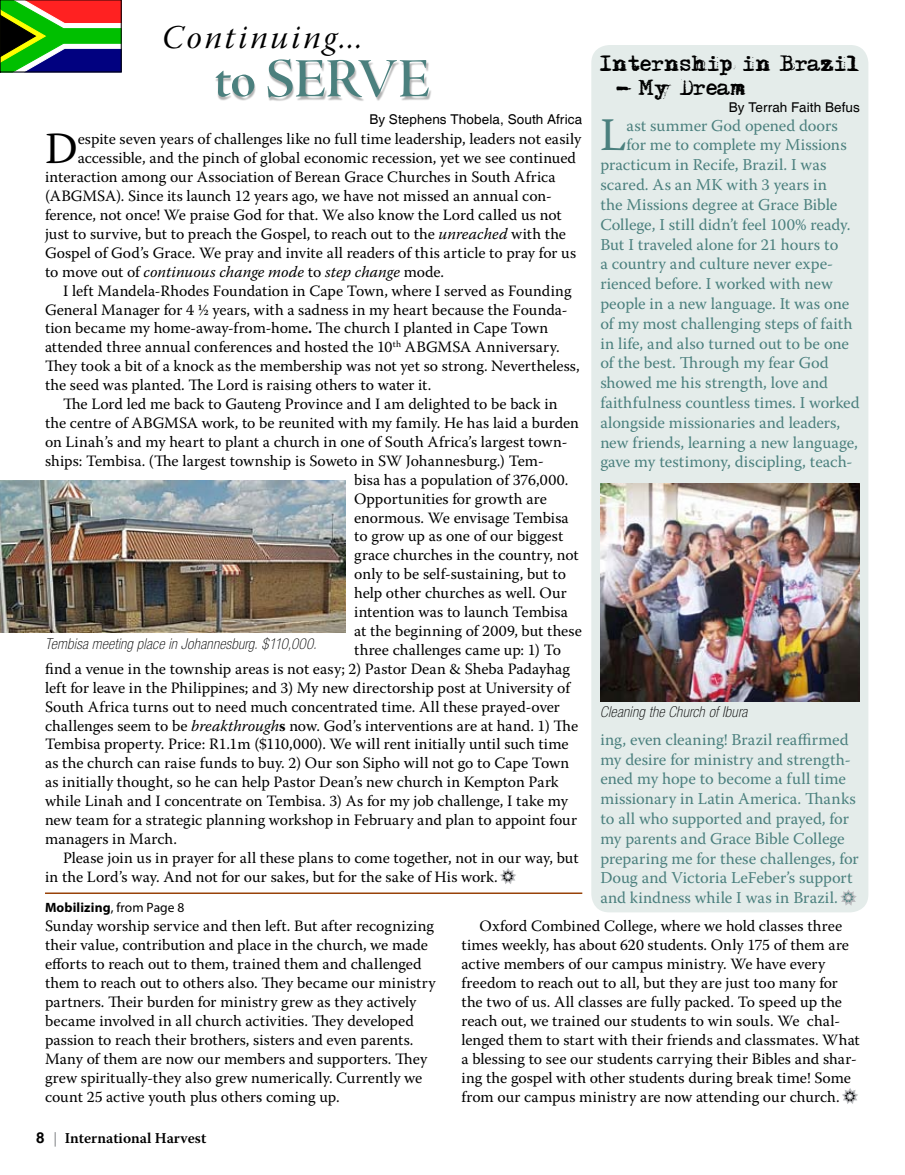
<style>
.page{position:relative;width:905px;height:1175px;background:#fff}
.page>*{position:absolute;margin:0;border:0;box-sizing:border-box;transform-origin:0 0}
.t1{font:57px "Adobe Jenson Pro Semibold Disp";letter-spacing:-.005em;color:#4b807e}
.t2{font:46.5px "Warnock Pro";color:#4b807e}
.t3{font:44.4px "Warnock Pro";color:#000}
.t4{font:33px "Warnock Pro It Subh";letter-spacing:.09em;color:#000}
.t5{font:19.5px "Adler";color:#000}
.t6{font:16.5px/19.8px "Warnock Pro";color:#4b807e}
.t7{font:15.75px/18.9px "Warnock Pro";color:#000}
.t8{font:italic 15.75px "Warnock Pro";color:#000}
.t9{font:italic 100 condensed 15px "Helvetica Neue";letter-spacing:.02em;color:#000}
.t10{font:600 15px "Warnock Pro";color:#000}
.t11{font:13.5px "Helvetica";letter-spacing:.01em;color:#000}
.t12{font:700 13.5px "Myriad Pro";letter-spacing:.01em;color:#000}
.s1{font-style:italic}
.s2{font-style:normal}
.s3{font-weight:700}
.s4{font-weight:400}
.s5{font-family:"Helvetica";font-weight:700}
.s6{font-weight:400;color:#808285}
</style>
<div class="page">
<svg style="left:2px;top:2px;width:117px;height:68px;background:#607740"></svg>
<div style="left:591px;top:45px;width:277px;height:867px;background:#e4ecea;border-radius:18px"></div>
<img style="left:600px;top:483px;width:260px;height:218px">
<img style="left:0;top:481px;width:345px;height:151px">
<div style="left:215px;top:61px;width:217px;height:41px;background:#000;opacity:.3"></div>
<hr style="left:45px;top:892px;width:537px;height:2px;background:#984208">
<svg style="left:842px;top:1088px;width:16px;height:16px"></svg>
<svg style="left:840px;top:889px;width:17px;height:17px"></svg>
<svg style="left:500px;top:868px;width:16px;height:16px"></svg>
<h3 class="t4" style="left:162px;top:18px;width:203px">Continuing…</h3>
<h1 class="t1" style="left:214px;top:47px;width:217px">to SERVE</h1>
<p class="t11" style="left:369px;top:111px;width:214px">By Stephens Thobela, South Africa</p>
<h3 class="t3" style="left:45px;top:122px;width:34px">D</h3>
<p class="t7" style="left:78px;top:129px;width:505px">espite seven years of challenges like no full time leadership, leaders not easily</p>
<p class="t7" style="left:78px;top:148px;width:500px">accessible, and the pinch of global economic recession, yet we see continued</p>
<p class="t7" style="left:45px;top:167px;width:512px">interaction among our Association of Berean Grace Churches in South Africa</p>
<p class="t7" style="left:45px;top:186px;width:508px">(ABGMSA). Since its launch 12 years ago, we have not missed an annual con-</p>
<p class="t7" style="left:45px;top:205px;width:518px">ference, not once! We praise God for that. We also know the Lord called us not</p>
<p class="t7" style="left:45px;top:224px;width:522px">just to survive, but to preach the Gospel, to reach out to the <span class="s1">unreached</span> with the</p>
<p class="t7" style="left:45px;top:243px;width:532px">Gospel of God’s Grace. We pray and invite all readers of this article to pray for us</p>
<p class="t8" style="left:45px;top:262px;width:400px"><span class="s2">to move out of</span> continuous change mode <span class="s2">to</span> step change <span class="s2">mode.</span></p>
<p class="t7" style="left:63px;top:281px;width:510px">I left Mandela-Rhodes Foundation in Cape Town, where I served as Founding</p>
<p class="t7" style="left:45px;top:300px;width:524px">General Manager for 4 ½ years, with a sadness in my heart because the Founda-</p>
<p class="t7" style="left:45px;top:318px;width:505px">tion became my home-away-from-home<span class="s3">.</span> The church I planted in Cape Town</p>
<p class="t7" style="left:45px;top:337px;width:516px">attended three annual conferences and hosted the 10<sup>th</sup> ABGMSA Anniversary.</p>
<p class="t7" style="left:45px;top:356px;width:536px">They took a bit of a knock as the membership was not yet so strong. Nevertheless,</p>
<p class="t7" style="left:45px;top:375px;width:388px">the seed was planted. The Lord is raising others to water it.</p>
<p class="t7" style="left:63px;top:394px;width:496px">The Lord led me back to Gauteng Province and I am delighted to be back in</p>
<p class="t7" style="left:45px;top:413px;width:535px">the centre of ABGMSA work, to be reunited with my family. He has laid a burden</p>
<p class="t7" style="left:45px;top:432px;width:524px">on Linah’s and my heart to plant a church in one of South Africa’s largest town-</p>
<p class="t7" style="left:45px;top:451px;width:500px">ships: Tembisa. (The largest township is Soweto in SW Johannesburg.) Tem-</p>
<p class="t7" style="left:354px;top:470px;width:216px">bisa has a population of 376,000.</p>
<p class="t7" style="left:354px;top:489px;width:194px">Opportunities for growth are</p>
<p class="t7" style="left:354px;top:507px;width:216px">enormous. We envisage Tembisa</p>
<p class="t7" style="left:354px;top:526px;width:211px">to grow up as one of our biggest</p>
<p class="t7" style="left:354px;top:545px;width:226px">grace churches in the country, not</p>
<p class="t7" style="left:354px;top:564px;width:213px">only to be self-sustaining, but to</p>
<p class="t7" style="left:354px;top:583px;width:214px">help other churches as well. Our</p>
<p class="t7" style="left:354px;top:602px;width:215px">intention was to launch Tembisa</p>
<p class="t7" style="left:354px;top:621px;width:229px">at the beginning of 2009, but these</p>
<p class="t7" style="left:354px;top:640px;width:208px">three challenges came up: 1) To</p>
<p class="t7" style="left:45px;top:659px;width:526px">find a venue in the township areas is not easy; 2) Pastor Dean &amp; Sheba Padayhag</p>
<p class="t7" style="left:45px;top:678px;width:526px">left for leave in the Philippines; and 3) My new directorship post at University of</p>
<p class="t7" style="left:45px;top:696px;width:516px">South Africa turns out to need much concentrated time. All these prayed-over</p>
<p class="t7" style="left:45px;top:715px;width:534px">challenges seem to be <span class="s1">breakthrough</span><span class="s3">s</span> now. God’s interventions are at hand. 1) The</p>
<p class="t7" style="left:45px;top:734px;width:525px">Tembisa property. Price: R1.1m ($110,000). We will rent initially until such time</p>
<p class="t7" style="left:45px;top:753px;width:526px">as the church can raise funds to buy. 2) Our son Sipho will not go to Cape Town</p>
<p class="t7" style="left:45px;top:772px;width:515px">as initially thought, so he can help Pastor Dean’s new church in Kempton Park</p>
<p class="t7" style="left:45px;top:791px;width:524px">while Linah and I concentrate on Tembisa. 3) As for my job challenge, I take my</p>
<p class="t7" style="left:45px;top:810px;width:533px">new team for a strategic planning workshop in February and plan to appoint four</p>
<p class="t7" style="left:45px;top:829px;width:133px">managers in March.</p>
<p class="t7" style="left:63px;top:848px;width:517px">Please join us in prayer for all these plans to come together, not in our way, but</p>
<p class="t7" style="left:45px;top:867px;width:454px">in the Lord’s way. And not for our sakes, but for the sake of His work.</p>
<p class="t9" style="left:45px;top:635px;width:273px">Tembisa meeting place in Johannesburg. $110,000.</p>
<p class="t12" style="left:45px;top:898px;width:141px">Mobilizing<span class="s4">, from Page 8</span></p>
<p class="t5" style="left:600px;top:55px;width:261px">Internship in Brazil</p>
<p class="t5" style="left:616px;top:79px;width:132px">- My Dream</p>
<p class="t11" style="left:728px;top:99px;width:133px">By Terrah Faith Befus</p>
<h2 class="t2" style="left:600px;top:107px;width:28px">L</h2>
<p class="t6" style="left:626px;top:115px;width:213px">ast summer God opened doors</p>
<p class="t6" style="left:626px;top:135px;width:222px">for me to complete my Missions</p>
<p class="t6" style="left:600px;top:155px;width:228px">practicum in Recife, Brazil. I was</p>
<p class="t6" style="left:600px;top:174px;width:228px">scared. As an MK with 3 years in</p>
<p class="t6" style="left:600px;top:194px;width:238px">the Missions degree at Grace Bible</p>
<p class="t6" style="left:600px;top:214px;width:252px">College, I still didn’t feel 100% ready.</p>
<p class="t6" style="left:600px;top:234px;width:239px">But I traveled alone for 21 hours to</p>
<p class="t6" style="left:600px;top:254px;width:234px">a country and culture never expe-</p>
<p class="t6" style="left:600px;top:273px;width:234px">rienced before. I worked with new</p>
<p class="t6" style="left:600px;top:293px;width:250px">people in a new language. It was one</p>
<p class="t6" style="left:600px;top:313px;width:254px">of my most challenging steps of faith</p>
<p class="t6" style="left:600px;top:333px;width:250px">in life, and also turned out to be one</p>
<p class="t6" style="left:600px;top:353px;width:230px">of the best. Through my fear God</p>
<p class="t6" style="left:600px;top:372px;width:229px">showed me his strength, love and</p>
<p class="t6" style="left:600px;top:392px;width:261px">faithfulness countless times. I worked</p>
<p class="t6" style="left:600px;top:412px;width:241px">alongside missionaries and leaders,</p>
<p class="t6" style="left:600px;top:432px;width:259px">new friends, learning a new language,</p>
<p class="t6" style="left:600px;top:452px;width:254px">gave my testimony, discipling, teach-</p>
<p class="t9" style="left:600px;top:703px;width:148px">Cleaning the Church of Ibura</p>
<p class="t6" style="left:600px;top:729px;width:260px">ing, even cleaning! Brazil reaffirmed my desire for ministry and strength&shy;ened my hope to become a full time missionary in Latin America. Thanks to all who supported and prayed, for my parents and Grace Bible College preparing me for these challenges, for Doug and Victoria LeFeber’s support and kindness while I was in Brazil.</p>
<p class="t7" style="left:45px;top:916px;width:392px">Sunday worship service and then left. But after recognizing their value, contribution and place in the church, we made efforts to reach out to them, trained them and challenged them to reach out to others also. They became our ministry partners. Their burden for ministry grew as they actively became involved in all church activities. They developed passion to reach their brothers, sisters and even parents.<br>Many of them are now our members and supporters. They grew spiritually-they also grew numerically. Currently we count 25 active youth plus others coming up.</p>
<p class="t7" style="left:461px;top:916px;width:400px;text-indent:18px">Oxford Combined College, where we hold classes three times weekly, has about 620 students. Only 175 of them are active members of our campus ministry. We have every freedom to reach out to all, but they are just too many for the two of us. All classes are fully packed. To speed up the reach out, we trained our students to win souls. We chal&shy;lenged them to start with their friends and classmates. What a blessing to see our students carrying their Bibles and shar&shy;ing the gospel with other students during break time! Some from our campus ministry are now attending our church.</p>
<p class="t10" style="left:36px;top:1129px;width:172px"><span class="s5">8</span> <span class="s6">|</span> International Harvest</p>
</div>
